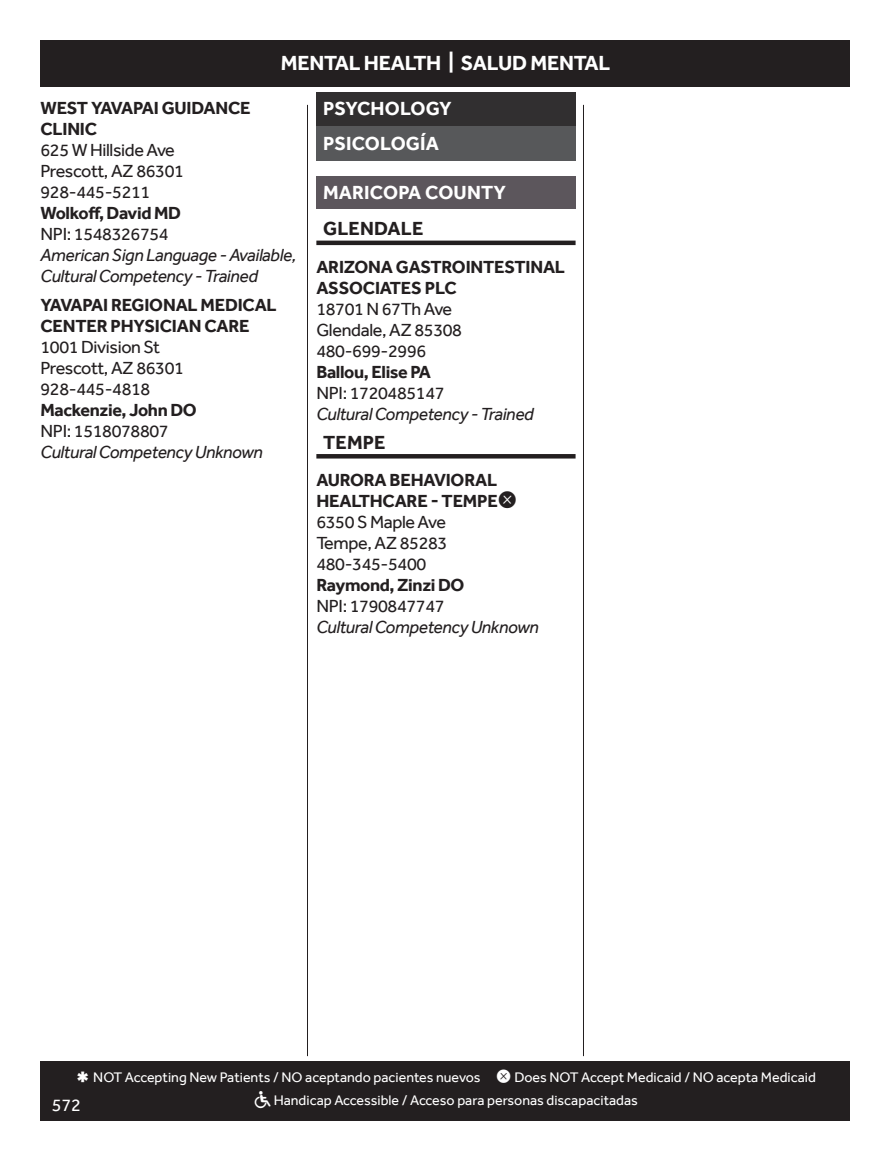
<style>
.page{position:relative;width:891px;height:1161px;background:#fff}
.page>*{position:absolute;margin:0;border:0;box-sizing:border-box;transform-origin:0 0}
.t1{font:700 21px "Effra";letter-spacing:-.01em;color:#fff}
.t2{font:700 19.5px/34.8px "Effra";letter-spacing:.01em;color:#fff}
.t3{font:700 19.5px "Effra";letter-spacing:.01em;color:#231f20}
.t4{font:18px/21px "Effra";letter-spacing:-.02em;color:#231f20}
.t5{font:700 18px/21px "Effra";letter-spacing:-.01em;color:#231f20}
.t6{font:italic 18px "Effra";letter-spacing:-.02em;color:#231f20}
.t7{font:18px "Effra";color:#fff}
.t8{font:14.25px "Effra";color:#fff}
.s1{font-weight:700;font-size:27px}
</style>
<div class="page">
<div style="left:40px;top:1061px;width:810px;height:59px;background:#231f20"></div>
<hr style="left:307px;top:105px;width:1px;height:951px;background:#231f20">
<hr style="left:583px;top:105px;width:1px;height:951px;background:#231f20">
<div style="left:40px;top:40px;width:810px;height:47px;background:#231f20"></div>
<div style="left:316px;top:92px;width:260px;height:35px;background:#312f30"></div>
<div style="left:316px;top:127px;width:260px;height:34px;background:#57585a"></div>
<div style="left:316px;top:177px;width:260px;height:32px;background:#5c565c"></div>
<hr style="left:316px;top:241px;width:260px;height:4px;background:#231f20">
<div style="left:316px;top:454px;width:260px;height:5px;background:#231f20"></div>
<p class="t1" style="left:281px;top:51px;width:331px">MENTAL HEALTH | SALUD MENTAL</p>
<h6 class="t5" style="left:40px;top:97px;width:212px">WEST YAVAPAI GUIDANCE<br>CLINIC</h6>
<p class="t4" style="left:40px;top:139px;width:145px">625 W Hillside Ave<br>Prescott, AZ 86301</p>
<p class="t4" style="left:40px;top:181px;width:111px">928-445-5211</p>
<p class="t5" style="left:40px;top:202px;width:142px">Wolkoff, David MD</p>
<p class="t4" style="left:40px;top:223px;width:130px">NPI: 1548326754</p>
<p class="t6" style="left:40px;top:244px;width:257px">American Sign Language - Available,</p>
<p class="t6" style="left:40px;top:265px;width:219px">Cultural Competency - Trained</p>
<h6 class="t5" style="left:40px;top:294px;width:238px">YAVAPAI REGIONAL MEDICAL<br>CENTER PHYSICIAN CARE</h6>
<p class="t4" style="left:40px;top:336px;width:145px">1001 Division St<br>Prescott, AZ 86301</p>
<p class="t4" style="left:40px;top:378px;width:111px">928-445-4818</p>
<p class="t5" style="left:40px;top:399px;width:158px">Mackenzie, John DO</p>
<p class="t4" style="left:40px;top:420px;width:130px">NPI: 1518078807</p>
<p class="t6" style="left:40px;top:441px;width:224px">Cultural Competency Unknown</p>
<h3 class="t2" style="left:323px;top:91px;width:130px">PSYCHOLOGY<br>PSICOLOGÍA</h3>
<h4 class="t2" style="left:323px;top:175px;width:184px">MARICOPA COUNTY</h4>
<h5 class="t3" style="left:323px;top:217px;width:102px">GLENDALE</h5>
<h6 class="t5" style="left:316px;top:256px;width:250px">ARIZONA GASTROINTESTINAL<br>ASSOCIATES PLC</h6>
<p class="t4" style="left:316px;top:298px;width:147px">18701 N 67Th Ave<br>Glendale, AZ 85308</p>
<p class="t4" style="left:316px;top:340px;width:111px">480-699-2996</p>
<p class="t5" style="left:316px;top:361px;width:116px">Ballou, Elise PA</p>
<p class="t4" style="left:316px;top:382px;width:130px">NPI: 1720485147</p>
<p class="t6" style="left:316px;top:403px;width:219px">Cultural Competency - Trained</p>
<h5 class="t3" style="left:323px;top:431px;width:64px">TEMPE</h5>
<h6 class="t5" style="left:316px;top:469px;width:183px">AURORA BEHAVIORAL<br>HEALTHCARE - TEMPE</h6>
<p class="t4" style="left:316px;top:511px;width:133px">6350 S Maple Ave<br>Tempe, AZ 85283</p>
<p class="t4" style="left:316px;top:553px;width:111px">480-345-5400</p>
<p class="t5" style="left:316px;top:574px;width:149px">Raymond, Zinzi DO</p>
<p class="t4" style="left:316px;top:595px;width:130px">NPI: 1790847747</p>
<p class="t6" style="left:316px;top:616px;width:224px">Cultural Competency Unknown</p>
<p class="t8" style="left:76px;top:1069px;width:406px"><span class="s1">*</span> NOT Accepting New Patients / NO aceptando pacientes nuevos</p>
<p class="t8" style="left:514px;top:1069px;width:303px">Does NOT Accept Medicaid / NO acepta Medicaid</p>
<p class="t8" style="left:274px;top:1092px;width:366px">Handicap Accessible / Acceso para personas discapacitadas</p>
<p class="t7" style="left:52px;top:1094px;width:31px">572</p>
</div>
